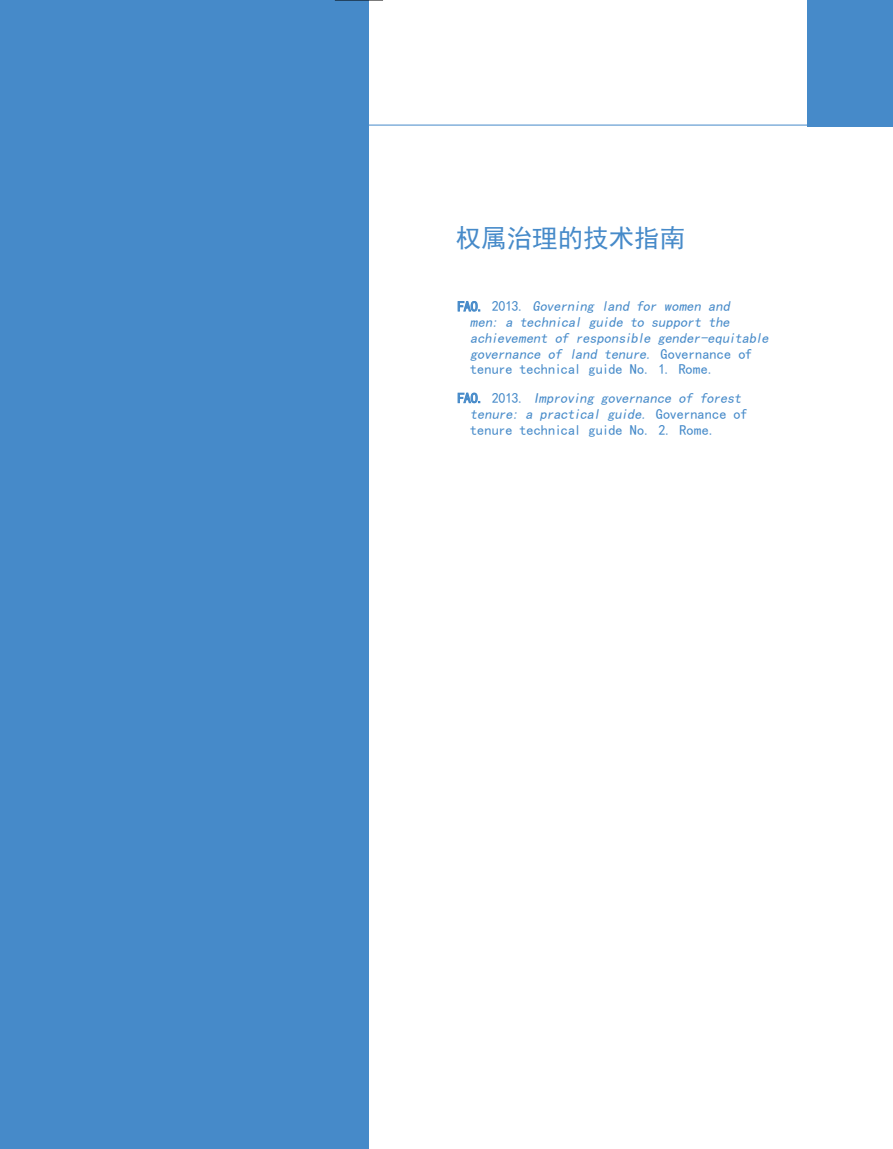
<style>
.page{position:relative;width:893px;height:1149px;background:#fff}
.page>*{position:absolute;margin:0;border:0;box-sizing:border-box;transform-origin:0 0}
.t1{font:25.5px "Sim Hei";color:#468ac9}
.t2{font:italic 14.25px/15.8px "Sim Hei";color:#468ac9}
.t3{font:14.25px/15.8px "Sim Hei";color:#468ac9}
.s1{font-style:normal}
.s2{font-style:italic}
</style>
<div class="page">
<hr style="left:65px;top:1148px;width:54px;height:1px;background:#000">
<div style="left:0;top:0;width:893px;height:1148px;background:#468ac9"></div>
<div style="left:370px;top:0;width:523px;height:1148px;background:#fff"></div>
<hr style="left:335px;top:0;width:48px;height:1px;background:#000">
<hr style="left:812px;top:1148px;width:54px;height:1px;background:#000">
<hr style="left:325px;top:125px;width:568px;height:1px;background:#468ac9">
<div style="left:808px;top:0;width:85px;height:126px;background:#468ac9"></div>
<svg style="left:458px;top:301px;width:22px;height:10px"></svg>
<svg style="left:458px;top:392px;width:22px;height:11px"></svg>
<p class="t1" style="left:456px;top:225px;width:231px">权属治理的技术指南</p>
<p class="t2" style="left:470px;top:298px;width:302px;text-indent:-13px"><span class="s1">FAO. 2 013.</span> Governing land for women and<br>men: a technical guide to support the achievement of responsible gender-equitable governance of land tenure. <span class="s1">G ove rn a n c e of tenure technical guide No. 1. Rome.</span></p>
<p class="t3" style="left:470px;top:390px;width:279px;text-indent:-13px">FAO . 2 0 13 . <span class="s2">Improving governance of forest tenure: a practical guide.</span> Gove rn a n ce of tenure technical guide No. 2. Rome.</p>
</div>
